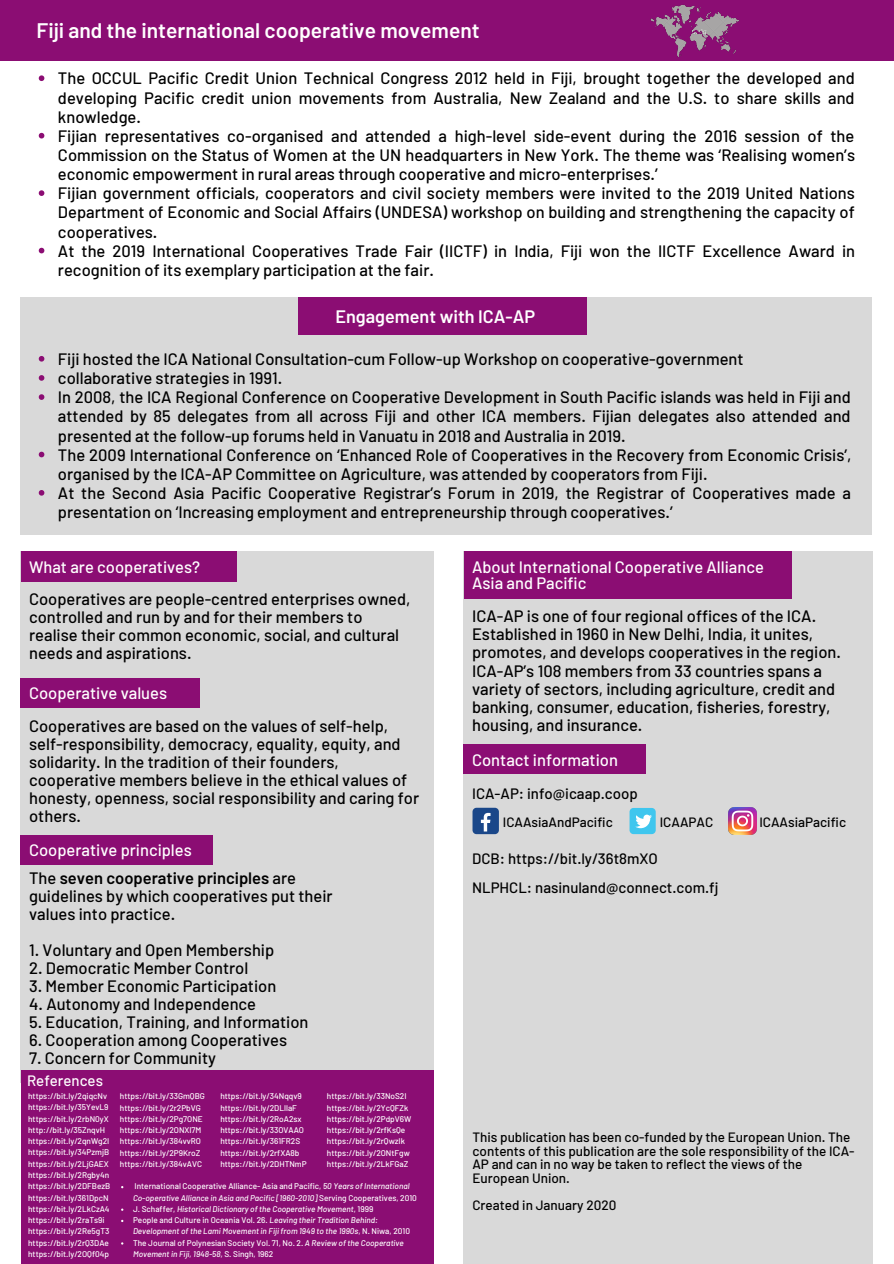
<style>
.page{position:relative;width:894px;height:1264px;background:#fff}
.page>*{position:absolute;margin:0;border:0;box-sizing:border-box;transform-origin:0 0}
.t1{font:600 21px "Barlow";color:#fff}
.t2{font:600 18px "Barlow";color:#fff}
.t3{font:500 16.5px/19.2px "Barlow";color:#000}
.t4{font:500 16.5px/15.8px "Barlow";color:#fff}
.t5{font:500 15px/29.2px "Barlow";color:#000}
.t6{font:500 15px "Barlow";color:#fff}
.t7{font:500 13.5px/13.5px "Barlow";color:#000}
.t8{font:500 8.25px/11.2px "Barlow";color:#fff}
.t9{font:italic 500 8.25px/11.2px "Barlow";color:#fff}
.s1{font-weight:600}
.s2{font-style:normal}
</style>
<div class="page">
<div style="left:0;top:0;width:893px;height:61px;background:#8b0d73"></div>
<img style="left:650px;top:4px;width:89px;height:53px">
<div style="left:20px;top:297px;width:852px;height:238px;background:#d9d9d9"></div>
<div style="left:298px;top:297px;width:288px;height:38px;background:#8b0d73"></div>
<div style="left:463px;top:551px;width:409px;height:712px;background:#d9d9d9"></div>
<div style="left:20px;top:551px;width:414px;height:531px;background:#d9d9d9"></div>
<div style="left:21px;top:551px;width:216px;height:30px;background:#8b0d73"></div>
<div style="left:20px;top:835px;width:193px;height:29px;background:#8b0d73"></div>
<div style="left:20px;top:678px;width:180px;height:30px;background:#8b0d73"></div>
<div style="left:464px;top:551px;width:327px;height:48px;background:#8b0d73"></div>
<div style="left:463px;top:743px;width:182px;height:30px;background:#8b0d73"></div>
<div style="left:472px;top:807px;width:27px;height:27px;background:#1a4789;border-radius:4px"></div>
<svg style="left:480px;top:812px;width:10px;height:19px"></svg>
<div style="left:629px;top:808px;width:26px;height:26px;background:#3fc6ee;border-radius:4px"></div>
<svg style="left:635px;top:814px;width:16px;height:14px"></svg>
<img style="left:728px;top:807px;width:27px;height:27px">
<div style="left:21px;top:1070px;width:412px;height:193px;background:#8b0d73"></div>
<svg style="left:39px;top:75px;width:5px;height:6px"></svg>
<svg style="left:39px;top:133px;width:5px;height:5px"></svg>
<svg style="left:39px;top:190px;width:5px;height:6px"></svg>
<svg style="left:39px;top:248px;width:5px;height:5px"></svg>
<svg style="left:39px;top:356px;width:5px;height:5px"></svg>
<svg style="left:39px;top:375px;width:5px;height:6px"></svg>
<svg style="left:39px;top:394px;width:5px;height:6px"></svg>
<svg style="left:39px;top:451px;width:5px;height:6px"></svg>
<svg style="left:39px;top:490px;width:5px;height:5px"></svg>
<p class="t1" style="left:36px;top:17px;width:444px">Fiji and the international cooperative movement</p>
<p class="t3" style="left:58px;top:68px;width:798px">The OCCUL Pacific Credit Union Technical Congress 2012 held in Fiji, brought together the developed and developing Pacific credit union movements from Australia, New Zealand and the U.S. to share skills and knowledge.<br>Fijian representatives co-organised and attended a high-level side-event during the 2016 session of the Commission on the Status of Women at the UN headquarters in New York. The theme was ‘Realising women’s economic empowerment in rural areas through cooperative and micro-enterprises.’<br>Fijian government officials, cooperators and civil society members were invited to the 2019 United Nations Department of Economic and Social Affairs (UNDESA) workshop on building and strengthening the capacity of cooperatives.<br>At the 2019 International Cooperatives Trade Fair (IICTF) in India, Fiji won the IICTF Excellence Award in recognition of its exemplary participation at the fair.</p>
<p class="t2" style="left:335px;top:305px;width:201px">Engagement with ICA-AP</p>
<p class="t3" style="left:58px;top:349px;width:794px">Fiji hosted the ICA National Consultation-cum Follow-up Workshop on cooperative-government<br>collaborative strategies in 1991.<br>In 2008, the ICA Regional Conference on Cooperative Development in South Pacific islands was held in Fiji and attended by 85 delegates from all across Fiji and other ICA members. Fijian delegates also attended and presented at the follow-up forums held in Vanuatu in 2018 and Australia in 2019.<br>The 2009 International Conference on ‘Enhanced Role of Cooperatives in the Recovery from Economic Crisis’, organised by the ICA-AP Committee on Agriculture, was attended by cooperators from Fiji.<br>At the Second Asia Pacific Cooperative Registrar’s Forum in 2019, the Registrar of Cooperatives made a presentation on ‘Increasing employment and entrepreneurship through cooperatives.’</p>
<p class="t4" style="left:29px;top:558px;width:172px">What are cooperatives?</p>
<p class="t3" style="left:29px;top:589px;width:383px;line-height:18px">Cooperatives are people-centred enterprises owned, controlled and run by and for their members to realise their common economic, social, and cultural needs and aspirations.</p>
<p class="t4" style="left:29px;top:684px;width:139px">Cooperative values</p>
<p class="t3" style="left:29px;top:716px;width:391px;line-height:18px">Cooperatives are based on the values of self-help, self-responsibility, democracy, equality, equity, and solidarity. In the tradition of their founders, cooperative members believe in the ethical values of honesty, openness, social responsibility and caring for others.</p>
<p class="t4" style="left:29px;top:841px;width:164px">Cooperative principles</p>
<p class="t3" style="left:29px;top:868px;width:305px;line-height:18px">The <span class="s1">seven cooperative principles</span> are guidelines by which cooperatives put their values into practice.</p>
<p class="t3" style="left:29px;top:939px;width:246px">1. Voluntary and Open Membership</p>
<p class="t3" style="left:29px;top:957px;width:221px">2. Democratic Member Control</p>
<p class="t3" style="left:29px;top:975px;width:248px">3. Member Economic Participation</p>
<p class="t3" style="left:29px;top:993px;width:228px">4. Autonomy and Independence</p>
<p class="t3" style="left:29px;top:1011px;width:281px">5. Education, Training, and Information</p>
<p class="t3" style="left:29px;top:1030px;width:259px">6. Cooperation among Cooperatives</p>
<p class="t3" style="left:29px;top:1048px;width:188px">7. Concern for Community</p>
<p class="t6" style="left:27px;top:1070px;width:77px">References</p>
<p class="t8" style="left:28px;top:1090px;width:84px">https://bit.ly/2qiqcNv https://bit.ly/35YevL9 https://bit.ly/2rbN0yX http://bit.ly/35ZnqvH https://bit.ly/2qnWg2I https://bit.ly/34PzmjB https://bit.ly/2LjGAEX https://bit.ly/2Rgby4n https://bit.ly/2DFBezB https://bit.ly/361DpcN https://bit.ly/2LkCzA4 https://bit.ly/2raTs9i https://bit.ly/2Re5gT3 https://bit.ly/2rQ3DAe https://bit.ly/2OQf04p</p>
<p class="t8" style="left:120px;top:1090px;width:86px">https://bit.ly/33GmQBG https://bit.ly/2r2PbVG https://bit.ly/2Pg7ONE https://bit.ly/2ONXI7M https://bit.ly/384vvRO https://bit.ly/2P9KroZ https://bit.ly/384vAVC</p>
<p class="t8" style="left:327px;top:1090px;width:86px">https://bit.ly/33NoS2I https://bit.ly/2YcQFZk https://bit.ly/2PdpV6W https://bit.ly/2rfKsQe https://bit.ly/2rQwzIk https://bit.ly/2ONtFgw https://bit.ly/2LkFGaZ</p>
<p class="t9" style="left:133px;top:1180px;width:285px"><span class="s2">International Cooperative Alliance- Asia and Pacific,</span> 50 Years of International Co-operative Alliance in Asia and Pacific [1960-2010] <span class="s2">Serving Cooperatives, 2010<br>J. Schaffer,</span> Historical Dictionary of the Cooperative Movement<span class="s2">, 1999<br>People and Culture in Oceania Vol. 26.</span> Leaving their Tradition Behind:<br>Development of the Lami Movement in Fiji from 1949 to the 1990s<span class="s2">, N. Niwa, 2010<br>The Journal of Polynesian Society Vol. 71, No. 2.</span> A Review of the Cooperative Movement in Fiji, 1948-58, <span class="s2">S. Singh, 1962</span></p>
<p class="t8" style="left:220px;top:1090px;width:88px">https://bit.ly/34Nqqv9 https://bit.ly/2DLllaF https://bit.ly/2RoA2sx https://bit.ly/33OVAAO https://bit.ly/361FR2S https://bit.ly/2rfXA8b https://bit.ly/2DHTNmP</p>
<p class="t4" style="left:472px;top:558px;width:293px">About International Cooperative Alliance<br>Asia and Pacific</p>
<p class="t3" style="left:472px;top:607px;width:370px;line-height:18px">ICA-AP is one of four regional offices of the ICA.<br>Established in 1960 in New Delhi, India, it unites, promotes, and develops cooperatives in the region.<br>ICA-AP’s 108 members from 33 countries spans a variety of sectors, including agriculture, credit and banking, consumer, education, fisheries, forestry, housing, and insurance.</p>
<p class="t4" style="left:472px;top:751px;width:147px">Contact information</p>
<p class="t5" style="left:472px;top:778px;width:167px">ICA-AP: info@icaap.coop</p>
<p class="t7" style="left:502px;top:814px;width:111px">ICAAsiaAndPacific</p>
<p class="t7" style="left:659px;top:814px;width:55px">ICAAPAC</p>
<p class="t7" style="left:759px;top:815px;width:88px">ICAAsiaPacific</p>
<p class="t5" style="left:472px;top:843px;width:248px">DCB: https://bit.ly/36t8mXO<br>NLPHCL: nasinuland@connect.com.fj</p>
<p class="t7" style="left:472px;top:1130px;width:383px">This publication has been co-funded by the European Union. The contents of this publication are the sole responsibility of the ICA-AP and can in no way be taken to reflect the views of the European Union.</p>
<p class="t7" style="left:472px;top:1197px;width:145px">Created in January 2020</p>
</div>
